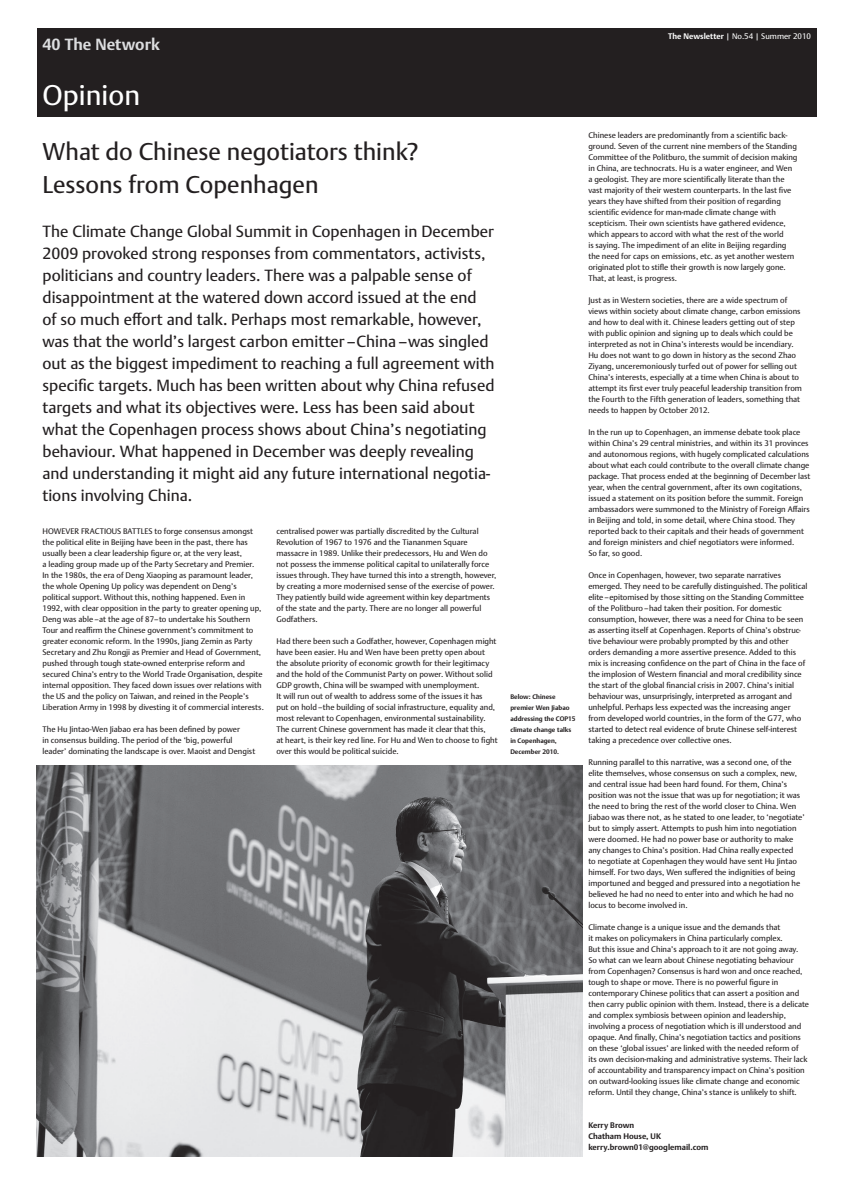
<style>
.page{position:relative;width:845px;height:1185px;background:#fff}
.page>*{position:absolute;margin:0;border:0;box-sizing:border-box;transform-origin:0 0}
.t1{font:28px "DTL Argo TPRO";color:#fff}
.t2{font:24px/33px "DTL Argo TPRO";color:#231f20}
.t3{font:16px/22px "DTL Argo TPRO";color:#231f20}
.t4{font:700 16px "DTL Argo TPRO";color:#dcdddf}
.t5{font:8px/11px "DTL Argo TPRO";color:#231f20}
.t6{font:700 8px/11px "DTL Argo TPRO";color:#231f20}
.t7{font:8px "DTL Argo TPRO";color:#fff}
.t8{font:700 6.5px/11px "DTL Argo TPRO";color:#231f20}
.s1{font-weight:700}
</style>
<div class="page">
<div style="left:37px;top:28px;width:779px;height:88px;background:#231f20"></div>
<img style="left:37px;top:765px;width:546px;height:392px">
<h3 class="t4" style="left:43px;top:35px;width:119px">40 The Network</h3>
<p class="t7" style="left:668px;top:32px;width:144px"><span class="s1">The Newsletter</span> | No.54 | Summer 2010</p>
<h1 class="t1" style="left:43px;top:79px;width:99px">Opinion</h1>
<h2 class="t2" style="left:43px;top:136px;width:377px">What do Chinese negotiators think?<br>Lessons from Copenhagen</h2>
<p class="t3" style="left:43px;top:221px;width:453px">The Climate Change Global Summit in Copenhagen in December 2009 provoked strong responses from commentators, activists, politicians and country leaders. There was a palpable sense of disappointment at the watered down accord issued at the end of so much effort and talk. Perhaps most remarkable, however, was that the world’s largest carbon emitter – China – was singled out as the biggest impediment to reaching a full agreement with specific targets. Much has been written about why China refused targets and what its objectives were. Less has been said about what the Copenhagen process shows about China’s negotiating behaviour. What happened in December was deeply revealing and understanding it might aid any future international negotia&shy;tions involving China.</p>
<p class="t5" style="left:43px;top:526px;width:223px;text-indent:102px">es to forge consensus amongst the political elite in Beijing have been in the past, there has usually been a clear leadership figure or, at the very least,<br>a leading group made up of the Party Secretary and Premier.<br>In the 1980s, the era of Deng Xiaoping as paramount leader, the whole Opening Up policy was dependent on Deng’s political support. Without this, nothing happened. Even in 1992, with clear opposition in the party to greater opening up, Deng was able – at the age of 87– to undertake his Southern Tour and reaffirm the Chinese government’s commitment to greater economic reform. In the 1990s, Jiang Zemin as Party Secretary and Zhu Rongji as Premier and Head of Government, pushed through tough state-owned enterprise reform and secured China’s entry to the World Trade Organisation, despite internal opposition. They faced down issues over relations with the US and the policy on Taiwan, and reined in the People’s Liberation Army in 1998 by divesting it of commercial interests.</p>
<p class="t5" style="left:43px;top:724px;width:214px">The Hu Jintao-Wen Jiabao era has been defined by power<br>in consensus building. The period of the ‘big, powerful leader’ dominating the landscape is over. Maoist and Dengist</p>
<p class="t5" style="left:43px;top:526px;width:44px">However fractious</p>
<p class="t5" style="left:123px;top:526px;width:6px">battl</p>
<p class="t5" style="left:276px;top:526px;width:221px">centralised power was partially discredited by the Cultural Revolution of 1967 to 1976 and the Tiananmen Square massacre in 1989. Unlike their predecessors, Hu and Wen do not possess the immense political capital to unilaterally force issues through. They have turned this into a strength, however, by creating a more modernised sense of the exercise of power.<br>They patiently build wide agreement within key departments of the state and the party. There are no longer all powerful Godfathers.</p>
<p class="t5" style="left:276px;top:636px;width:223px">Had there been such a Godfather, however, Copenhagen might have been easier. Hu and Wen have been pretty open about the absolute priority of economic growth for their legitimacy and the hold of the Communist Party on power. Without solid GDP growth, China will be swamped with unemployment.<br>It will run out of wealth to address some of the issues it has<br>put on hold – the building of social infrastructure, equality and, most relevant to Copenhagen, environmental sustainability.<br>The current Chinese government has made it clear that this,<br>at heart, is their key red line. For Hu and Wen to choose to fight over this would be political suicide.</p>
<p class="t8" style="left:510px;top:692px;width:67px">Below: Chinese premier Wen Jiabao addressing the COP15 climate change talks in Copenhagen,<br>December 2010.</p>
<p class="t5" style="left:588px;top:130px;width:211px">Chinese leaders are predominantly from a scientific back&shy;ground. Seven of the current nine members of the Standing Committee of the Politburo, the summit of decision making in China, are technocrats. Hu is a water engineer, and Wen a geologist. They are more scientifically literate than the vast majority of their western counterparts. In the last five years they have shifted from their position of regarding scientific evidence for man-made climate change with scepticism. Their own scientists have gathered evidence, which appears to accord with what the rest of the world<br>is saying. The impediment of an elite in Beijing regarding the need for caps on emissions, etc. as yet another western originated plot to stifle their growth is now largely gone.<br>That, at least, is progress.</p>
<p class="t5" style="left:588px;top:295px;width:215px">Just as in Western societies, there are a wide spectrum of views within society about climate change, carbon emissions and how to deal with it. Chinese leaders getting out of step with public opinion and signing up to deals which could be interpreted as not in China’s interests would be incendiary.<br>Hu does not want to go down in history as the second Zhao Ziyang, unceremoniously turfed out of power for selling out China’s interests, especially at a time when China is about to attempt its first ever truly peaceful leadership transition from the Fourth to the Fifth generation of leaders, something that needs to happen by October 2012.</p>
<p class="t5" style="left:588px;top:427px;width:224px">In the run up to Copenhagen, an immense debate took place within China’s 29 central ministries, and within its 31 provinces and autonomous regions, with hugely complicated calculations about what each could contribute to the overall climate change package. That process ended at the beginning of December last year, when the central government, after its own cogitations, issued a statement on its position before the summit. Foreign ambassadors were summoned to the Ministry of Foreign Affairs in Beijing and told, in some detail, where China stood. They reported back to their capitals and their heads of government and foreign ministers and chief negotiators were informed.<br>So far, so good.</p>
<p class="t5" style="left:588px;top:570px;width:221px">Once in Copenhagen, however, two separate narratives emerged. They need to be carefully distinguished. The political elite – epitomised by those sitting on the Standing Committee of the Politburo – had taken their position. For domestic consumption, however, there was a need for China to be seen as asserting itself at Copenhagen. Reports of China’s obstruc&shy;tive behaviour were probably prompted by this and other orders demanding a more assertive presence. Added to this mix is increasing confidence on the part of China in the face of the implosion of Western financial and moral credibility since the start of the global financial crisis in 2007. China’s initial behaviour was, unsurprisingly, interpreted as arrogant and unhelpful. Perhaps less expected was the increasing anger from developed world countries, in the form of the G77, who started to detect real evidence of brute Chinese self-interest taking a precedence over collective ones.</p>
<p class="t5" style="left:588px;top:757px;width:218px">Running parallel to this narrative, was a second one, of the elite themselves, whose consensus on such a complex, new, and central issue had been hard found. For them, China’s position was not the issue that was up for negotiation; it was the need to bring the rest of the world closer to China. Wen Jiabao was there not, as he stated to one leader, to ‘negotiate’ but to simply assert. Attempts to push him into negotiation were doomed. He had no power base or authority to make any changes to China’s position. Had China really expected<br>to negotiate at Copenhagen they would have sent Hu Jintao himself. For two days, Wen suffered the indignities of being importuned and begged and pressured into a negotiation he believed he had no need to enter into and which he had no locus to become involved in.</p>
<p class="t5" style="left:588px;top:922px;width:222px">Climate change is a unique issue and the demands that<br>it makes on policymakers in China particularly complex.<br>But this issue and China’s approach to it are not going away.<br>So what can we learn about Chinese negotiating behaviour from Copenhagen? Consensus is hard won and once reached, tough to shape or move. There is no powerful figure in contemporary Chinese politics that can assert a position and then carry public opinion with them. Instead, there is a delicate and complex symbiosis between opinion and leadership, involving a process of negotiation which is ill understood and opaque. And finally, China’s negotiation tactics and positions on these ‘global issues’ are linked with the needed reform of<br>its own decision-making and administrative systems. Their lack of accountability and transparency impact on China’s position on outward-looking issues like climate change and economic reform. Until they change, China’s stance is unlikely to shift.</p>
<p class="t6" style="left:588px;top:1120px;width:122px">Kerry Brown<br>Chatham House, UK kerry.brown01@googlemail.com</p>
</div>
